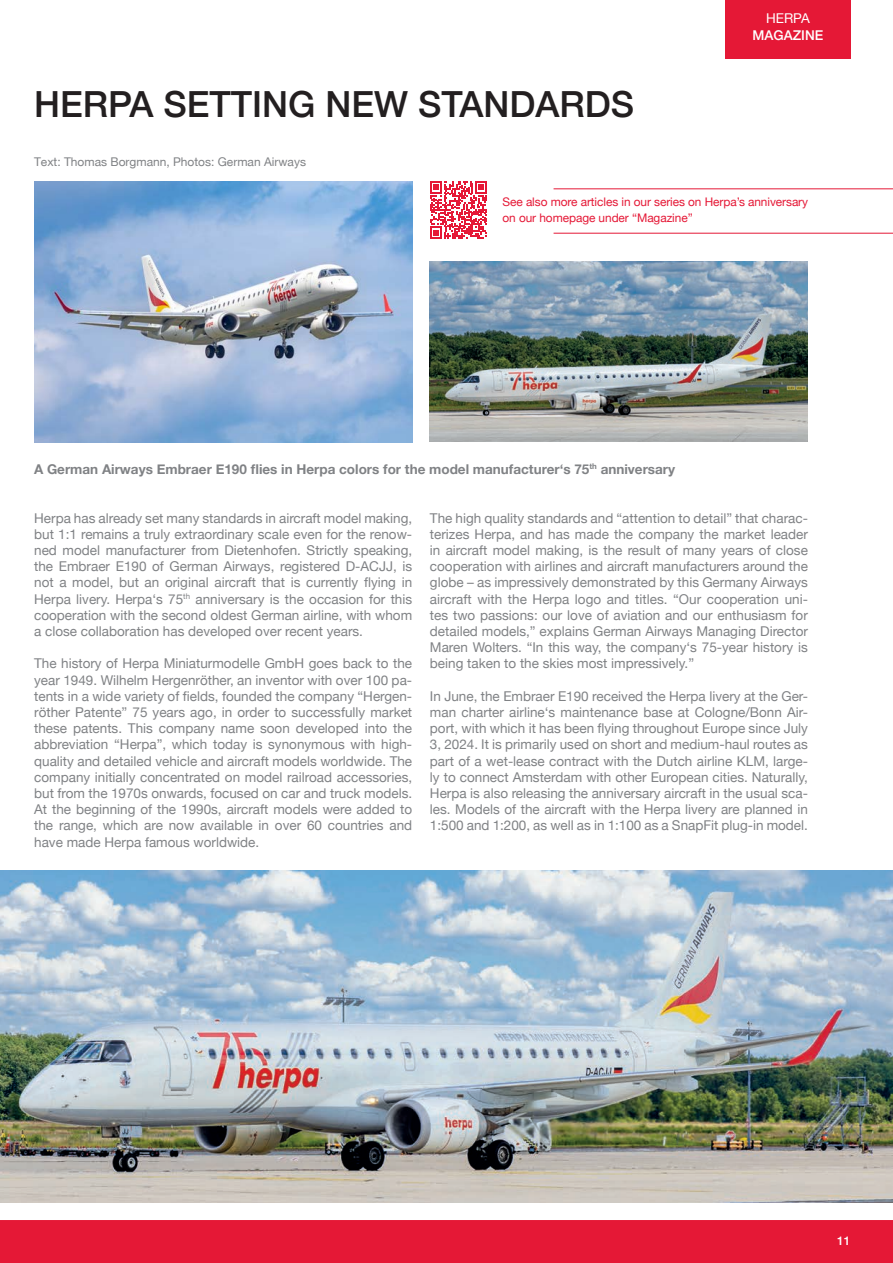
<style>
.page{position:relative;width:893px;height:1263px;background:#fff}
.page>*{position:absolute;margin:0;border:0;box-sizing:border-box;transform-origin:0 0}
.t1{font:500 36px "Helvetica Neue";color:#231f20}
.t2{font:13.5px/16.2px "Helvetica Neue";color:#808285;text-align:justify}
.t3{font:700 13.5px "Helvetica Neue";color:#808285}
.t4{font:500 13.5px "Helvetica Neue";color:#fff}
.t5{font:13.5px "Helvetica Neue";color:#fff}
.t6{font:12px "Helvetica Neue";color:#808285}
.t7{font:500 12px "Helvetica Neue";color:#fff}
.t8{font:11.85px/16.2px "Helvetica Neue";letter-spacing:-.005em;color:#e51836}
</style>
<div class="page">
<hr style="left:554px;top:188px;width:339px;height:1px;background:#e51836">
<hr style="left:554px;top:233px;width:339px;height:1px;background:#e51836">
<img style="left:0;top:871px;width:893px;height:332px">
<img style="left:430px;top:261px;width:378px;height:180px">
<img style="left:34px;top:181px;width:378px;height:261px">
<svg style="left:430px;top:181px;width:57px;height:58px"></svg>
<div style="left:0;top:1220px;width:893px;height:43px;background:#e51836"></div>
<div style="left:725px;top:0;width:125px;height:58px;background:#e51836"></div>
<h1 class="t1" style="left:34px;top:76px;width:602px">HERPA SETTING NEW STANDARDS</h1>
<p class="t6" style="left:34px;top:155px;width:274px">Text: Thomas Borgmann, Photos: German Airways</p>
<p class="t5" style="left:766px;top:9px;width:45px">HERPA</p>
<p class="t4" style="left:752px;top:24px;width:72px">MAGAZINE</p>
<p class="t8" style="left:502px;top:194px;width:307px">See also more articles in our series on Herpa’s anniversary on our homepage under “Magazine”</p>
<p class="t3" style="left:34px;top:458px;width:643px">A German Airways Embraer E190 flies in Herpa colors for the model manufacturer‘s 75<sup>th</sup> anniversary</p>
<p class="t2" style="left:430px;top:510px;width:379px">The high quality standards and “attention to detail” that charac&shy;terizes Herpa, and has made the company the market leader in aircraft model making, is the result of many years of close cooperation with airlines and aircraft manufacturers around the globe – as impressively demonstrated by this Germany Airways aircraft with the Herpa logo and titles. “Our cooperation uni&shy;tes two passions: our love of aviation and our enthusiasm for detailed models,” explains German Airways Managing Director Maren Wolters. “In this way, the company‘s 75-year history is being taken to the skies most impressively.”</p>
<p class="t2" style="left:430px;top:689px;width:379px">In June, the Embraer E190 received the Herpa livery at the Ger&shy;man charter airline‘s maintenance base at Cologne/Bonn Air&shy;port, with which it has been flying throughout Europe since July 3, 2024. It is primarily used on short and medium-haul routes as part of a wet-lease contract with the Dutch airline KLM, large&shy;ly to connect Amsterdam with other European cities. Naturally, Herpa is also releasing the anniversary aircraft in the usual sca&shy;les. Models of the aircraft with the Herpa livery are planned in 1:500 and 1:200, as well as in 1:100 as a SnapFit plug-in model.</p>
<p class="t2" style="left:34px;top:510px;width:379px">Herpa has already set many standards in aircraft model making, but 1:1 remains a truly extraordinary scale even for the renow&shy;ned model manufacturer from Dietenhofen. Strictly speaking, the Embraer E190 of German Airways, registered D-ACJJ, is not a model, but an original aircraft that is currently flying in Herpa livery. Herpa‘s 75<sup>th</sup> anniversary is the occasion for this cooperation with the second oldest German airline, with whom a close collaboration has developed over recent years.</p>
<p class="t2" style="left:34px;top:656px;width:379px">The history of Herpa Miniaturmodelle GmbH goes back to the year 1949. Wilhelm Hergenröther, an inventor with over 100 pa&shy;tents in a wide variety of fields, founded the company “Hergen&shy;röther Patente” 75 years ago, in order to successfully market these patents. This company name soon developed into the abbreviation “Herpa”, which today is synonymous with high&shy;quality and detailed vehicle and aircraft models worldwide. The company initially concentrated on model railroad accessories, but from the 1970s onwards, focused on car and truck models.<br>At the beginning of the 1990s, aircraft models were added to the range, which are now available in over 60 countries and have made Herpa famous worldwide.</p>
<p class="t7" style="left:837px;top:1231px;width:15px">11</p>
</div>
